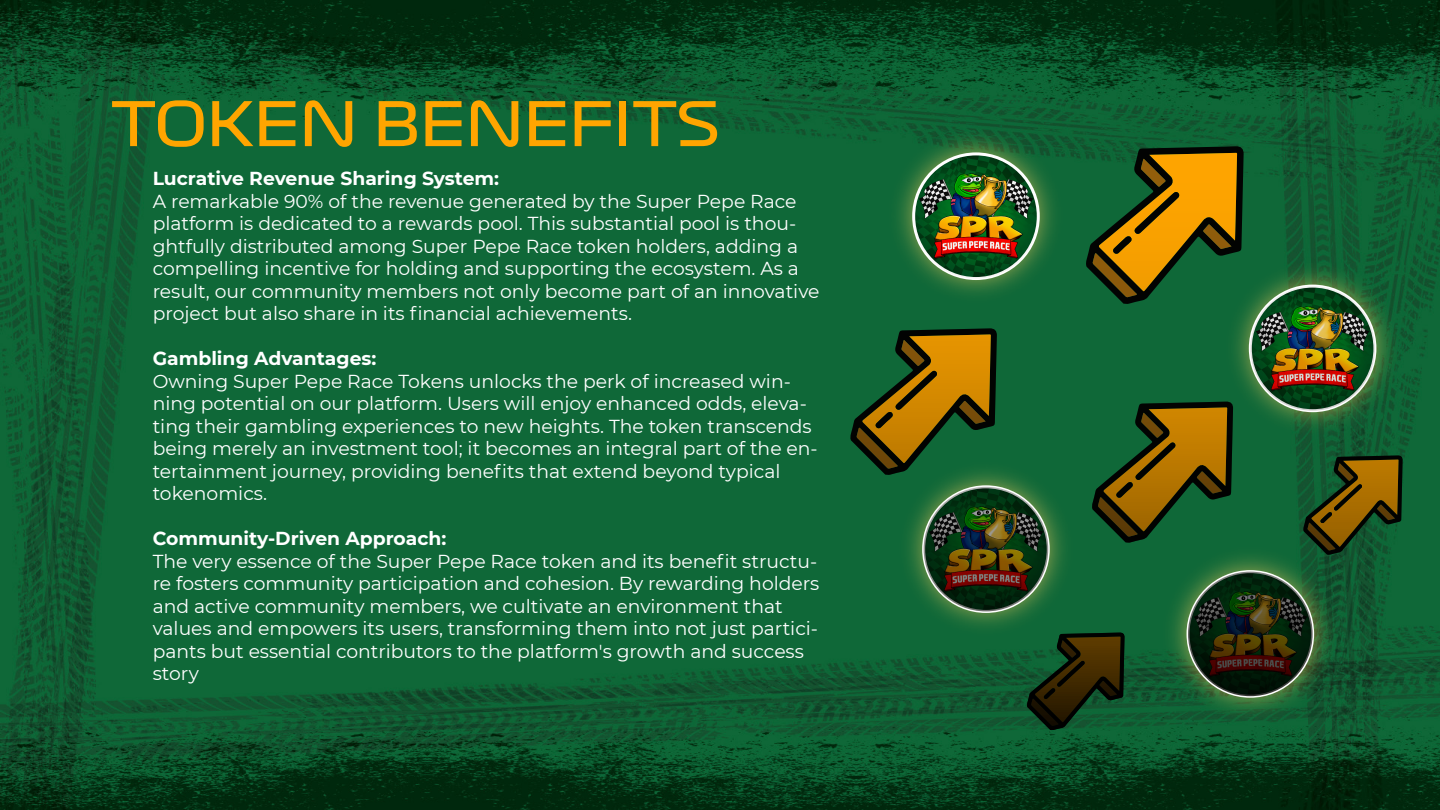
<style>
.page{position:relative;width:1440px;height:810px;background:#fff}
.page>*{position:absolute;margin:0;border:0;box-sizing:border-box;transform-origin:0 0}
.t1{font:60px "Formula 1 Display Regular";color:#ffa500}
.t2{font:18.75px/22.5px "Montserrat";color:#fff}
.t3{font:700 18.75px "Montserrat";color:#fff}
</style>
<div class="page">
<img style="left:0;top:0;width:1440px;height:810px">
<img style="left:879px;top:119px;width:194px;height:35px">
<img style="left:1403px;top:251px;width:7px;height:194px">
<svg style="left:1086px;top:146px;width:158px;height:8px"></svg>
<svg style="left:850px;top:154px;width:553px;height:576px;background:#28602e"></svg>
<h1 class="t1" style="left:111px;top:85px;width:610px">TOKEN BENEFITS</h1>
<p class="t3" style="left:153px;top:165px;width:348px">Lucrative Revenue Sharing System:</p>
<p class="t2" style="left:153px;top:189px;width:668px">A remarkable 90% of the revenue generated by the Super Pepe Race platform is dedicated to a rewards pool. This substantial pool is thou&shy;ghtfully distributed among Super Pepe Race token holders, adding a compelling incentive for holding and supporting the ecosystem. As a result, our community members not only become part of an innovative project but also share in its financial achievements.</p>
<p class="t3" style="left:153px;top:345px;width:225px">Gambling Advantages:</p>
<p class="t2" style="left:153px;top:369px;width:667px">Owning Super Pepe Race Tokens unlocks the perk of increased win&shy;ning potential on our platform. Users will enjoy enhanced odds, eleva&shy;ting their gambling experiences to new heights. The token transcends being merely an investment tool; it becomes an integral part of the en&shy;tertainment journey, providing benefits that extend beyond typical tokenomics.</p>
<p class="t3" style="left:153px;top:525px;width:295px">Community-Driven Approach:</p>
<p class="t2" style="left:153px;top:549px;width:668px">The very essence of the Super Pepe Race token and its benefit structu&shy;re fosters community participation and cohesion. By rewarding holders and active community members, we cultivate an environment that values and empowers its users, transforming them into not just partici&shy;pants but essential contributors to the platform's growth and success story</p>
</div>
